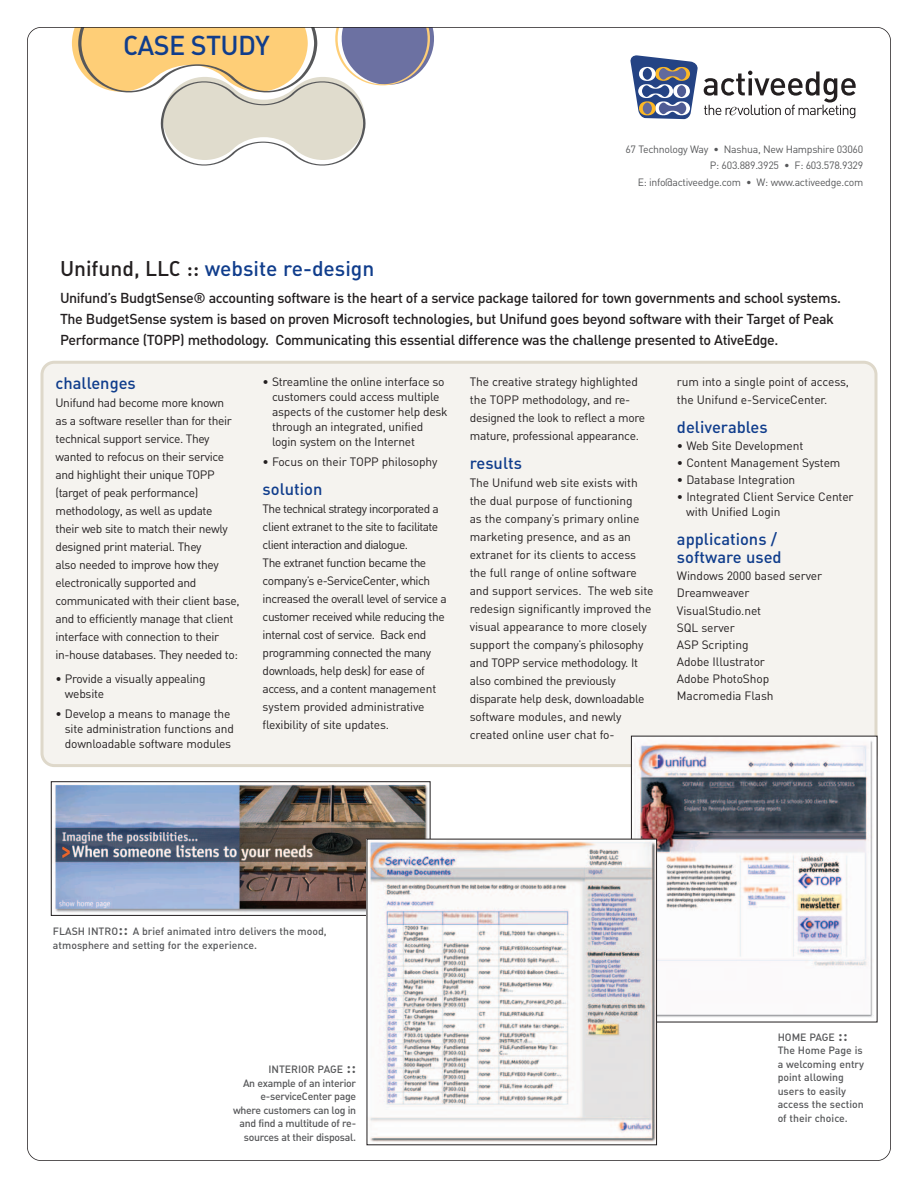
<style>
.page{position:relative;width:918px;height:1188px;background:#fff}
.page>*{position:absolute;margin:0;border:0;box-sizing:border-box;transform-origin:0 0}
.t1{font:27px "DIN Medium Alternate";letter-spacing:-.025em;color:#103d8c}
.t2{font:500 21px "DIN";color:#103d8c}
.t3{font:16.5px/18px "DIN Medium Alternate";color:#103d8c}
.t4{font:500 14.25px/21px "DIN";letter-spacing:-.025em;color:#231f20}
.t5{font:12px/18px "DIN";letter-spacing:-.025em;color:#231f20}
.t6{font:10.5px/13.5px "DIN Medium Alternate";color:#57585a}
.t7{font:10.5px/13.5px "DIN Medium Alternate";letter-spacing:-.025em;color:#57585a;text-align:right}
.t8{font:10.5px/16.5px "DIN";letter-spacing:-.025em;color:#57585a;text-align:right}
.s1{font-family:"DIN Medium Alternate";font-weight:400;color:#231f20}
.s2{font-size:16.5px}
</style>
<div class="page">
<svg style="left:72px;top:30px;width:362px;height:136px"></svg>
<div style="left:40px;top:361px;width:838px;height:406px;background:#f5f3ef"></div>
<svg style="left:631px;top:55px;width:67px;height:64px"></svg>
<svg style="left:704px;top:71px;width:152px;height:47px"></svg>
<img style="left:633px;top:738px;width:240px;height:280px">
<img style="left:54px;top:784px;width:374px;height:130px">
<div style="left:51px;top:781px;width:379px;height:135px;border:1px solid #231f20"></div>
<img style="left:369px;top:841px;width:286px;height:301px">
<h1 class="t1" style="left:123px;top:36px;width:148px">CASE STUDY</h1>
<p class="t8" style="left:625px;top:142px;width:239px">67 Technology Way • Nashua, New Hampshire 03060<br>P: 603.889.3925 • F: 603.578.9329<br>E: info@activeedge.com • W: www.activeedge.com</p>
<h2 class="t2" style="left:60px;top:261px;width:316px"><span class="s1">Unifund, LLC ::</span> website re-design</h2>
<p class="t4" style="left:60px;top:289px;width:783px">Unifund’s BudgtSense® accounting software is the heart of a service package tailored for town governments and school systems.<br>The BudgetSense system is based on proven Microsoft technologies, but Unifund goes beyond software with their Target of Peak<br>Performance (TOPP) methodology. Communicating this essential difference was the challenge presented to AtiveEdge.</p>
<h3 class="t3" style="left:56px;top:376px;width:82px">challenges</h3>
<p class="t5" style="left:56px;top:395px;width:186px">Unifund had become more known<br>as a software reseller than for their technical support service. They wanted to refocus on their service and highlight their unique TOPP (target of peak performance) methodology, as well as update<br>their web site to match their newly designed print material. They<br>also needed to improve how they electronically supported and communicated with their client base, and to efficiently manage that client interface with connection to their in-house databases. They needed to:</p>
<p class="t5" style="left:65px;top:673px;width:142px;line-height:15px;text-indent:-9px">• Provide a visually appealing website</p>
<p class="t5" style="left:65px;top:708px;width:171px;line-height:15px;text-indent:-9px">• Develop a means to manage the site administration functions and downloadable software modules</p>
<p class="t5" style="left:272px;top:375px;width:177px;line-height:15px;text-indent:-9px">• Streamline the online interface so customers could access multiple aspects of the customer help desk through an integrated, unified login system on the Internet</p>
<p class="t5" style="left:263px;top:454px;width:176px">• Focus on their TOPP philosophy</p>
<h3 class="t3" style="left:263px;top:482px;width:61px">solution</h3>
<p class="t5" style="left:263px;top:501px;width:186px">The technical strategy incorporated a client extranet to the site to facilitate client interaction and dialogue.<br>The extranet function became the company’s e-ServiceCenter, which increased the overall level of service a customer received while reducing the internal cost of service. Back end programming connected the many downloads, help desk) for ease of access, and a content management system provided administrative flexibility of site updates.</p>
<p class="t5" style="left:470px;top:374px;width:177px">The creative strategy highlighted the TOPP methodology, and re&shy;designed the look to reflect a more mature, professional appearance.</p>
<h3 class="t3" style="left:470px;top:456px;width:54px">results</h3>
<p class="t5" style="left:470px;top:475px;width:185px">The Unifund web site exists with the dual purpose of functioning<br>as the company’s primary online marketing presence, and as an extranet for its clients to access the full range of online software and support services. The web site redesign significantly improved the visual appearance to more closely support the company’s philosophy and TOPP service methodology. It also combined the previously disparate help desk, downloadable software modules, and newly created online user chat fo-</p>
<p class="t5" style="left:677px;top:374px;width:174px">rum into a single point of access, the Unifund e-ServiceCenter.</p>
<h3 class="t3" style="left:677px;top:420px;width:92px">deliverables</h3>
<p class="t5" style="left:677px;top:438px;width:128px">• Web Site Development</p>
<p class="t5" style="left:677px;top:455px;width:165px">• Content Management System</p>
<p class="t5" style="left:677px;top:472px;width:120px">• Database Integration</p>
<p class="t5" style="left:686px;top:491px;width:169px;line-height:15px;text-indent:-9px">• Integrated Client Service Center with Unified Login</p>
<h3 class="t3" style="left:677px;top:532px;width:106px">applications / software used</h3>
<p class="t5" style="left:677px;top:569px;width:147px;line-height:17.1px">Windows 2000 based server<br>Dreamweaver<br>VisualStudio.net<br>SQL server<br>ASP Scripting<br>Adobe Illustrator<br>Adobe PhotoShop<br>Macromedia Flash</p>
<p class="t6" style="left:53px;top:926px;width:275px">FLASH INTRO<span class="s2">::</span> A brief animated intro delivers the mood, atmosphere and setting for the experience.</p>
<p class="t7" style="left:233px;top:1064px;width:125px">INTERIOR PAGE <span class="s2">::<br></span>An example of an interior e-serviceCenter page where customers can log in and find a multitude of re&shy;sources at their disposal.</p>
<p class="t6" style="left:778px;top:1031px;width:88px">HOME PAGE <span class="s2">::<br></span>The Home Page is a welcoming entry point allowing users to easily access the section of their choice.</p>
</div>
